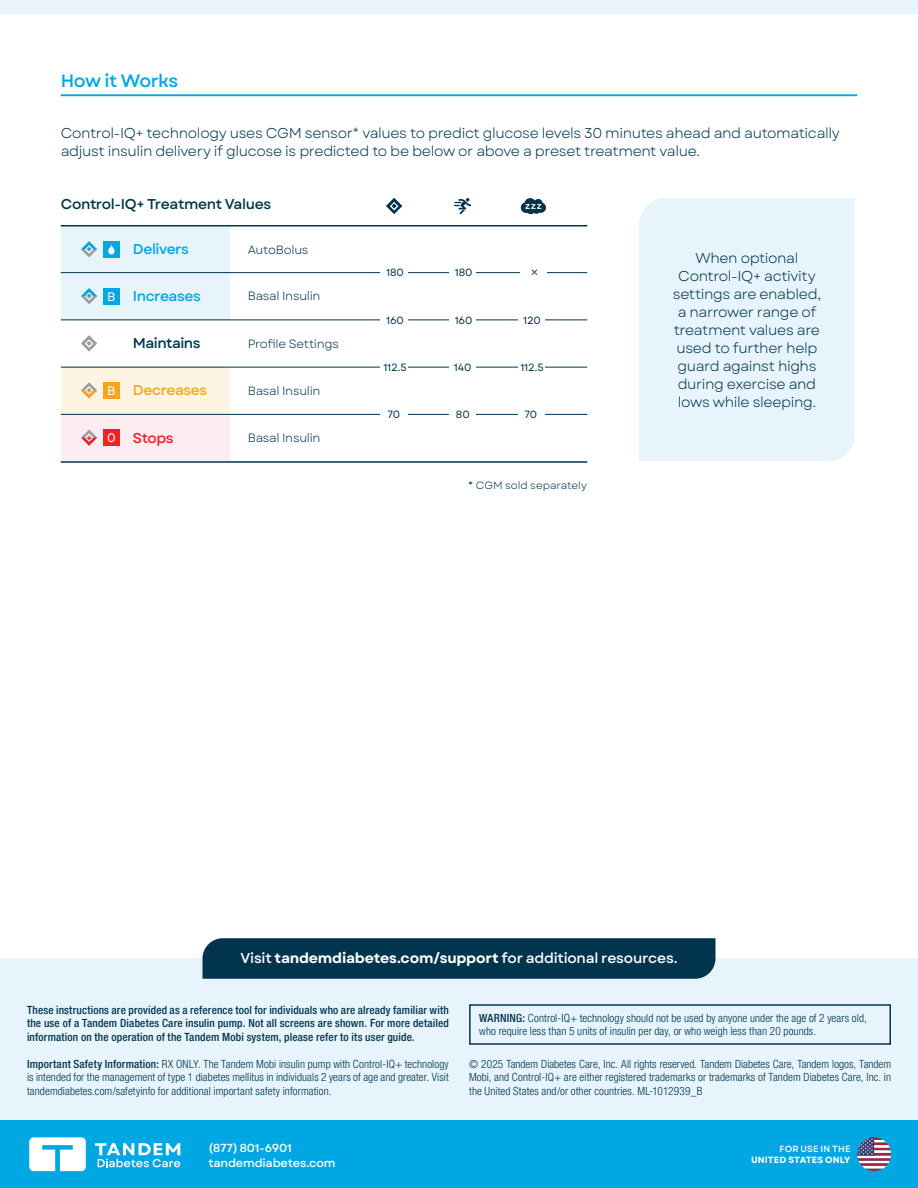
<style>
.page{position:relative;width:918px;height:1188px;background:#fff}
.page>*{position:absolute;margin:0;border:0;box-sizing:border-box;transform-origin:0 0}
.t1{font:500 18px "Garet";letter-spacing:-.035em;color:#00a7e3}
.t2{font:14.25px/18px "Garet";letter-spacing:-.03em;color:#01354e}
.t3{font:500 14.25px "Garet";letter-spacing:-.015em;color:#fff}
.t4{font:500 14.25px "Garet";letter-spacing:-.03em;color:#01354e}
.t5{font:500 14.25px "Garet";letter-spacing:-.035em;color:#00a7e3}
.t6{font:500 14.25px "Garet";letter-spacing:-.03em;color:#f9a51b}
.t7{font:500 14.25px "Garet";letter-spacing:-.035em;color:#ee2123}
.t8{font:12.3px "Garet";color:#fff}
.t9{font:12px "Garet";letter-spacing:-.02em;color:#01354e}
.t10{font:500 11.7px/15px "Garet";letter-spacing:-.015em;color:#fff}
.t11{font:300 condensed 11.25px/13.5px "Helvetica Neue LT Pro";letter-spacing:.01em;color:#01354e;text-align:justify}
.t12{font:500 condensed 11.25px/13.5px "Helvetica Neue LT Pro";letter-spacing:.015em;color:#01354e;text-align:justify}
.t13{font:10.5px "Garet";letter-spacing:-.02em;color:#01354e}
.t14{font:10.5px "Garet";letter-spacing:-.005em;color:#01354e}
.t15{font:700 9px "Garet";letter-spacing:.01em;color:#fff}
.t16{font:500 9px "Garet";letter-spacing:.015em;color:#fff}
.s1{font-weight:300}
.s2{font-weight:700}
.s3{font-weight:500}
</style>
<div class="page">
<div style="left:0;top:0;width:918px;height:14px;background:#e8f4fb"></div>
<div style="left:0;top:958px;width:918px;height:169px;background:#e8f4fb"></div>
<div style="left:202px;top:938px;width:514px;height:41px;background:#01354e"></div>
<div style="left:639px;top:198px;width:216px;height:263px;background:#e8f4fb"></div>
<div style="left:61px;top:226px;width:169px;height:47px;background:#e8f4fb"></div>
<div style="left:61px;top:273px;width:169px;height:47px;background:#e8f4fb"></div>
<div style="left:61px;top:367px;width:169px;height:47px;background:#fef4e4"></div>
<div style="left:61px;top:414px;width:169px;height:47px;background:#fdedf0"></div>
<hr style="left:61px;top:225px;width:526px;height:2px;background:#01354e">
<hr style="left:61px;top:272px;width:526px;height:1px;background:#01354e">
<hr style="left:61px;top:320px;width:526px;height:1px;background:#01354e">
<hr style="left:61px;top:367px;width:526px;height:1px;background:#01354e">
<hr style="left:61px;top:414px;width:526px;height:1px;background:#01354e">
<hr style="left:61px;top:461px;width:526px;height:2px;background:#01354e">
<hr style="left:61px;top:94px;width:796px;height:2px;background:#00a7e3">
<div style="left:0;top:1120px;width:918px;height:68px;background:#00a7e3"></div>
<svg style="left:857px;top:1137px;width:34px;height:34px"></svg>
<svg style="left:29px;top:1137px;width:57px;height:34px;background:#d8f1fa"></svg>
<svg style="left:95px;top:1143px;width:85px;height:24px"></svg>
<div style="left:469px;top:1004px;width:422px;height:41px;border:2px solid #01354e"></div>
<svg style="left:81px;top:241px;width:16px;height:16px"></svg>
<svg style="left:81px;top:288px;width:16px;height:16px"></svg>
<svg style="left:81px;top:335px;width:16px;height:17px"></svg>
<div style="left:381px;top:269px;width:27px;height:7px;background:#fff"></div>
<div style="left:381px;top:316px;width:27px;height:8px;background:#fff"></div>
<div style="left:381px;top:363px;width:27px;height:8px;background:#fff"></div>
<div style="left:381px;top:411px;width:27px;height:7px;background:#fff"></div>
<svg style="left:386px;top:198px;width:16px;height:16px"></svg>
<svg style="left:81px;top:430px;width:16px;height:16px"></svg>
<svg style="left:81px;top:382px;width:16px;height:16px"></svg>
<div style="left:103px;top:288px;width:16px;height:16px;background:#00a7e3"></div>
<div style="left:103px;top:382px;width:16px;height:16px;background:#f9a51b"></div>
<div style="left:103px;top:430px;width:16px;height:16px;background:#ee2123"></div>
<div style="left:103px;top:241px;width:16px;height:16px;background:#00a7e3"></div>
<svg style="left:108px;top:244px;width:7px;height:10px"></svg>
<div style="left:449px;top:269px;width:27px;height:7px;background:#fff"></div>
<div style="left:449px;top:316px;width:27px;height:8px;background:#fff"></div>
<div style="left:449px;top:363px;width:27px;height:8px;background:#fff"></div>
<div style="left:449px;top:411px;width:27px;height:7px;background:#fff"></div>
<svg style="left:455px;top:198px;width:16px;height:16px"></svg>
<div style="left:520px;top:269px;width:27px;height:7px;background:#fff"></div>
<div style="left:518px;top:316px;width:27px;height:8px;background:#fff"></div>
<div style="left:518px;top:363px;width:27px;height:8px;background:#fff"></div>
<div style="left:518px;top:411px;width:27px;height:7px;background:#fff"></div>
<svg style="left:521px;top:198px;width:25px;height:16px"></svg>
<h1 class="t1" style="left:61px;top:69px;width:119px">How it Works</h1>
<p class="t2" style="left:61px;top:125px;width:781px">Control-IQ+ technology uses CGM sensor<span class="s1">*</span> values to predict glucose levels 30 minutes ahead and automatically adjust insulin delivery if glucose is predicted to be below or above a preset treatment value.</p>
<p class="t4" style="left:61px;top:196px;width:212px">Control-IQ+ Treatment Values</p>
<p class="t8" style="left:107px;top:289px;width:10px">B</p>
<p class="t8" style="left:107px;top:383px;width:10px">B</p>
<p class="t8" style="left:107px;top:430px;width:10px">0</p>
<p class="t5" style="left:133px;top:241px;width:58px">Delivers</p>
<p class="t5" style="left:133px;top:287px;width:69px">Increases</p>
<p class="t9" style="left:248px;top:242px;width:62px">AutoBolus</p>
<p class="t9" style="left:248px;top:289px;width:74px">Basal Insulin</p>
<p class="t4" style="left:133px;top:335px;width:69px">Maintains</p>
<p class="t9" style="left:248px;top:336px;width:93px">Profile Settings</p>
<p class="t6" style="left:133px;top:382px;width:76px">Decreases</p>
<p class="t7" style="left:133px;top:429px;width:42px">Stops</p>
<p class="t9" style="left:248px;top:383px;width:74px">Basal Insulin</p>
<p class="t9" style="left:248px;top:430px;width:74px">Basal Insulin</p>
<p class="t13" style="left:386px;top:266px;width:19px">180</p>
<p class="t13" style="left:386px;top:313px;width:19px">160</p>
<p class="t13" style="left:383px;top:361px;width:25px">112.5</p>
<p class="t13" style="left:388px;top:408px;width:14px">70</p>
<p class="t13" style="left:455px;top:266px;width:19px">180</p>
<p class="t13" style="left:455px;top:313px;width:19px">160</p>
<p class="t13" style="left:454px;top:361px;width:19px">140</p>
<p class="t13" style="left:456px;top:408px;width:15px">80</p>
<p class="t13" style="left:531px;top:266px;width:9px">✗</p>
<p class="t13" style="left:523px;top:313px;width:19px">120</p>
<p class="t13" style="left:520px;top:361px;width:25px">112.5</p>
<p class="t13" style="left:525px;top:408px;width:14px">70</p>
<p class="t14" style="left:468px;top:479px;width:120px">* CGM sold separately</p>
<p class="t2" style="left:673px;top:249px;width:150px;text-align:center">When optional<br>Control-IQ+ activity settings are enabled, a narrower range of treatment values are used to further help guard against highs during exercise and lows while sleeping.</p>
<p class="t3" style="left:240px;top:949px;width:439px">Visit <span class="s2">tandemdiabetes.com/support</span> for additional resources.</p>
<p class="t12" style="left:27px;top:1003px;width:423px">These instructions are provided as a reference tool for individuals who are already familiar with the use of a Tandem Diabetes Care insulin pump. Not all screens are shown. For more detailed information on the operation of the Tandem Mobi system, please refer to its user guide.</p>
<p class="t11" style="left:27px;top:1057px;width:423px"><span class="s3">Important Safety Information:</span> RX ONLY. The Tandem Mobi insulin pump with Control-IQ+ technology is intended for the management of type 1 diabetes mellitus in individuals 2 years of age and greater. Visit tandemdiabetes.com/safetyinfo for additional important safety information.</p>
<p class="t11" style="left:469px;top:1057px;width:423px">© 2025 Tandem Diabetes Care, Inc. All rights reserved. Tandem Diabetes Care, Tandem logos, Tandem Mobi, and Control-IQ+ are either registered trademarks or trademarks of Tandem Diabetes Care, Inc. in the United States and/or other countries. ML-1012939_B</p>
<p class="t11" style="left:479px;top:1011px;width:389px"><span class="s3">WARNING:</span> Control-IQ+ technology should not be used by anyone under the age of 2 years old, who require less than 5 units of insulin per day, or who weigh less than 20 pounds.</p>
<p class="t10" style="left:208px;top:1141px;width:129px">(877) 801-6901 tandemdiabetes.com</p>
<p class="t16" style="left:780px;top:1144px;width:72px">FOR USE IN THE</p>
<p class="t15" style="left:751px;top:1154px;width:101px">UNITED STATES ONLY</p>
</div>
